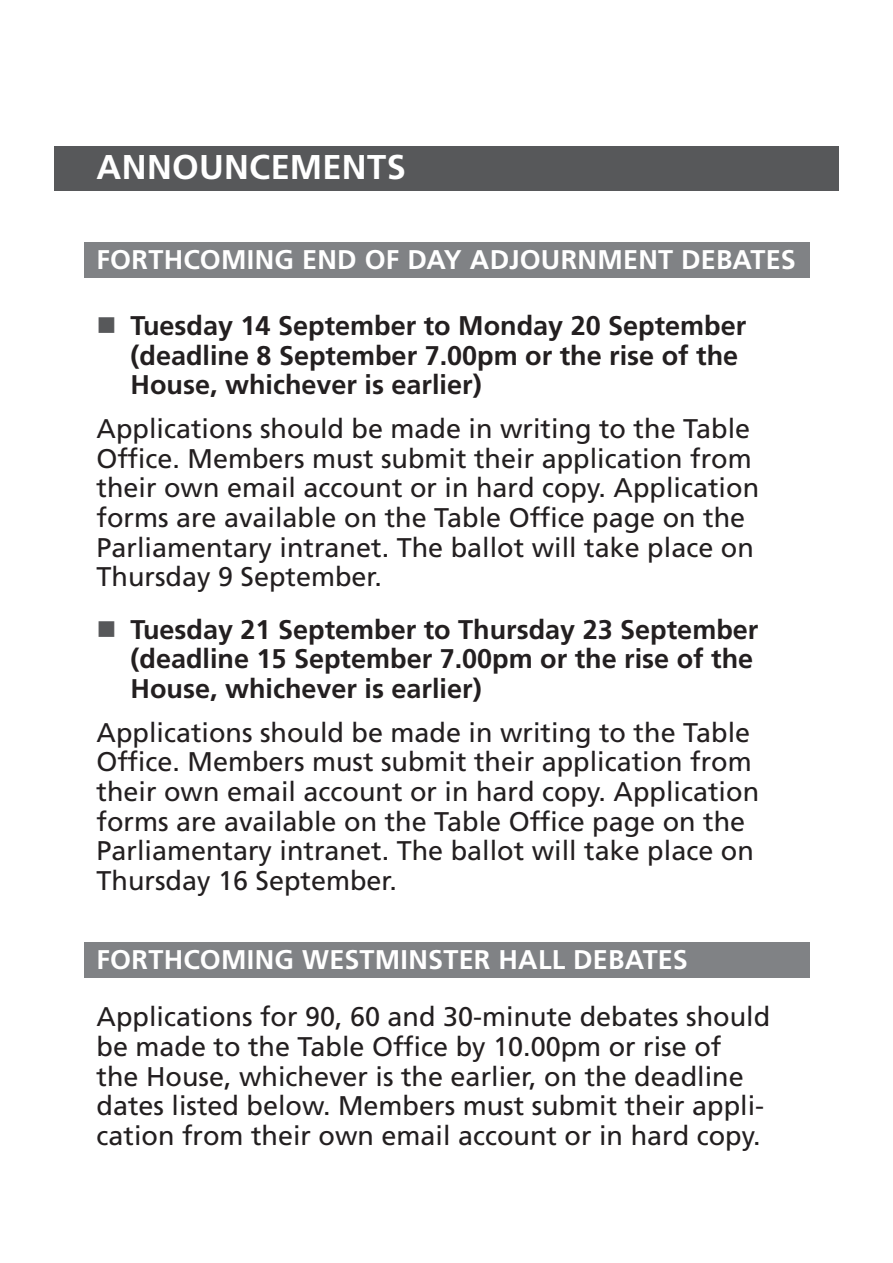
<style>
.page{position:relative;width:893px;height:1263px;background:#fff}
.page>*{position:absolute;margin:0;border:0;box-sizing:border-box;transform-origin:0 0}
.Heading1Grey{font:700 34.35px "Frutiger LT Std";letter-spacing:.01em;color:#fff}
.t1{font:27px/29.7px "Frutiger LT Std";color:#231f20}
.t2{font:700 27px/29.7px "Frutiger LT Std";color:#231f20}
.Heading2Grey{font:700 27px "Frutiger LT Std";letter-spacing:.01em;color:#fff}
</style>
<div class="page">
<div style="left:54px;top:146px;width:785px;height:45px;background:#57585a"></div>
<div style="left:84px;top:242px;width:725px;height:36px;background:#808285"></div>
<div style="left:84px;top:942px;width:725px;height:35px;background:#808285"></div>
<h2 class="Heading1Grey" style="left:97px;top:147px;width:311px">ANNOUNCEMENTS</h2>
<h2 class="Heading2Grey" style="left:97px;top:244px;width:701px">FORTHCOMING END OF DAY ADJOURNMENT DEBATES</h2>
<p class="t2" style="left:131px;top:311px;width:617px">Tuesday 14 September to Monday 20 September (deadline 8 September 7.00pm or the rise of the<br>House, whichever is earlier)</p>
<p class="t1" style="left:97px;top:414px;width:664px">Applications should be made in writing to the Table Office. Members must submit their application from their own email account or in hard copy. Application forms are available on the Table Office page on the Parliamentary intranet. The ballot will take place on Thursday 9 September.</p>
<p class="t2" style="left:131px;top:614px;width:629px">Tuesday 21 September to Thursday 23 September (deadline 15 September 7.00pm or the rise of the<br>House, whichever is earlier)</p>
<p class="t1" style="left:97px;top:717px;width:664px">Applications should be made in writing to the Table Office. Members must submit their application from their own email account or in hard copy. Application forms are available on the Table Office page on the Parliamentary intranet. The ballot will take place on Thursday 16 September.</p>
<h2 class="Heading2Grey" style="left:97px;top:943px;width:593px">FORTHCOMING WESTMINSTER HALL DEBATES</h2>
<p class="t1" style="left:97px;top:1002px;width:675px">Applications for 90, 60 and 30-minute debates should be made to the Table Office by 10.00pm or rise of<br>the House, whichever is the earlier, on the deadline dates listed below. Members must submit their appli&shy;cation from their own email account or in hard copy.</p>
</div>
